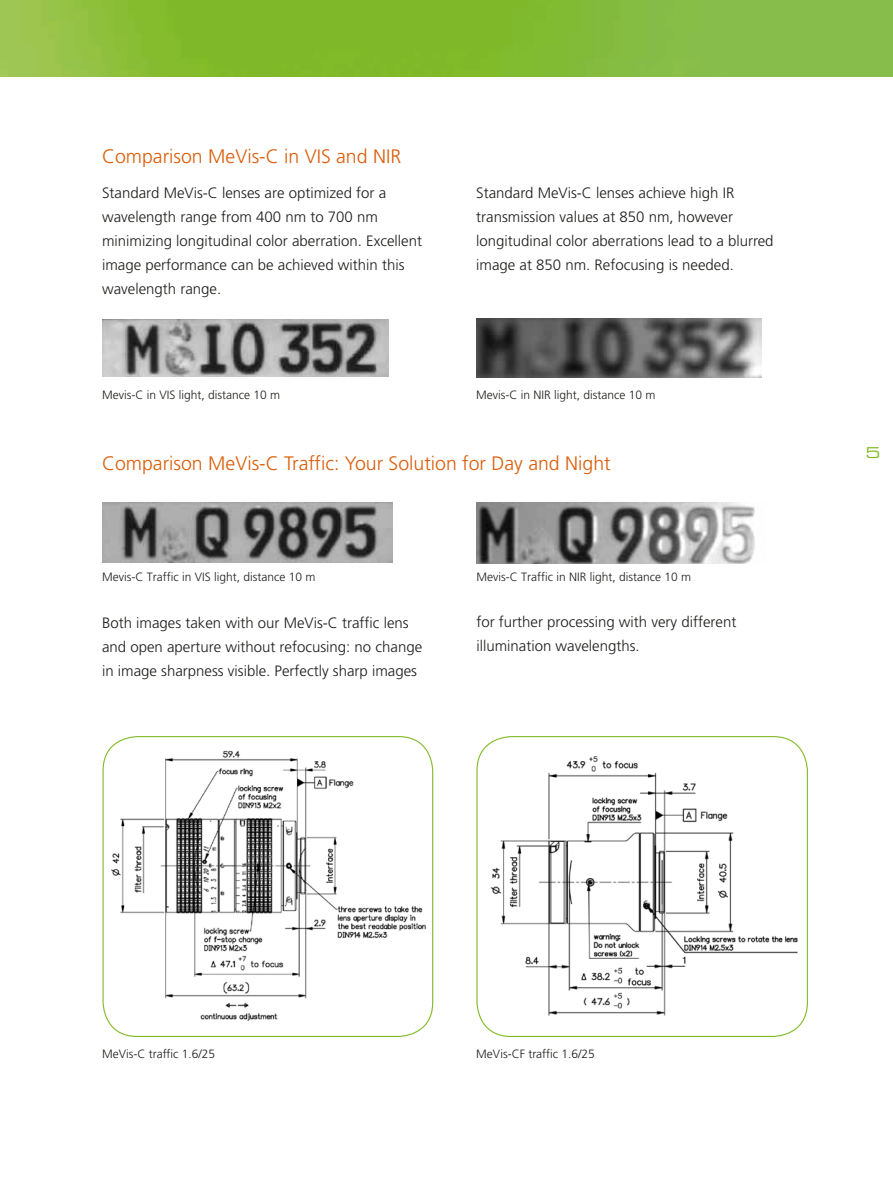
<style>
.page{position:relative;width:893px;height:1191px;background:#fff}
.page>*{position:absolute;margin:0;border:0;box-sizing:border-box;transform-origin:0 0}
.t1{font:300 19.5px "Frutiger";color:#da5c08}
.t2{font:300 15px/24px "Frutiger";color:#1d1d1b}
.t3{font:15px "Eurostile LT Std Ex 2";color:#81bb27}
.t4{font:300 12px "Frutiger";color:#1d1d1b}
</style>
<div class="page">
<img style="left:0;top:0;width:893px;height:76px">
<img style="left:490px;top:756px;width:308px;height:260px">
<img style="left:102px;top:320px;width:286px;height:56px">
<img style="left:476px;top:318px;width:285px;height:59px">
<img style="left:476px;top:502px;width:279px;height:61px">
<img style="left:102px;top:502px;width:290px;height:61px">
<img style="left:103px;top:743px;width:330px;height:281px">
<div style="left:103px;top:736px;width:330px;height:301px;border:1px solid #81bb27;border-radius:34px"></div>
<div style="left:476px;top:736px;width:332px;height:301px;border:1px solid #81bb27;border-radius:34px"></div>
<h1 class="t1" style="left:102px;top:145px;width:301px">Comparison MeVis-C in VIS and NIR</h1>
<p class="t2" style="left:102px;top:181px;width:322px">Standard MeVis-C lenses are optimized for a wavelength range from 400 nm to 700 nm minimizing longitudinal color aberration. Excellent image performance can be achieved within this wavelength range.</p>
<p class="t2" style="left:476px;top:181px;width:299px">Standard MeVis-C lenses achieve high IR transmission values at 850 nm, however longitudinal color aberrations lead to a blurred image at 850 nm. Refocusing is needed.</p>
<p class="t4" style="left:102px;top:388px;width:180px">Mevis-C in VIS light, distance 10 m</p>
<p class="t4" style="left:476px;top:388px;width:181px">Mevis-C in NIR light, distance 10 m</p>
<h1 class="t1" style="left:102px;top:452px;width:510px">Comparison MeVis-C Traffic: Your Solution for Day and Night</h1>
<p class="t4" style="left:102px;top:570px;width:215px">Mevis-C Traffic in VIS light, distance 10 m</p>
<p class="t4" style="left:476px;top:570px;width:216px">Mevis-C Traffic in NIR light, distance 10 m</p>
<p class="t2" style="left:102px;top:610px;width:322px">Both images taken with our MeVis-C traffic lens and open aperture without refocusing: no change in image sharpness visible. Perfectly sharp images</p>
<p class="t2" style="left:476px;top:610px;width:261px">for further processing with very different illumination wavelengths.</p>
<p class="t3" style="left:866px;top:442px;width:16px">5</p>
<p class="t4" style="left:102px;top:1047px;width:115px">MeVis-C traffic 1.6/25</p>
<p class="t4" style="left:476px;top:1047px;width:120px">MeVis-CF traffic 1.6/25</p>
</div>
